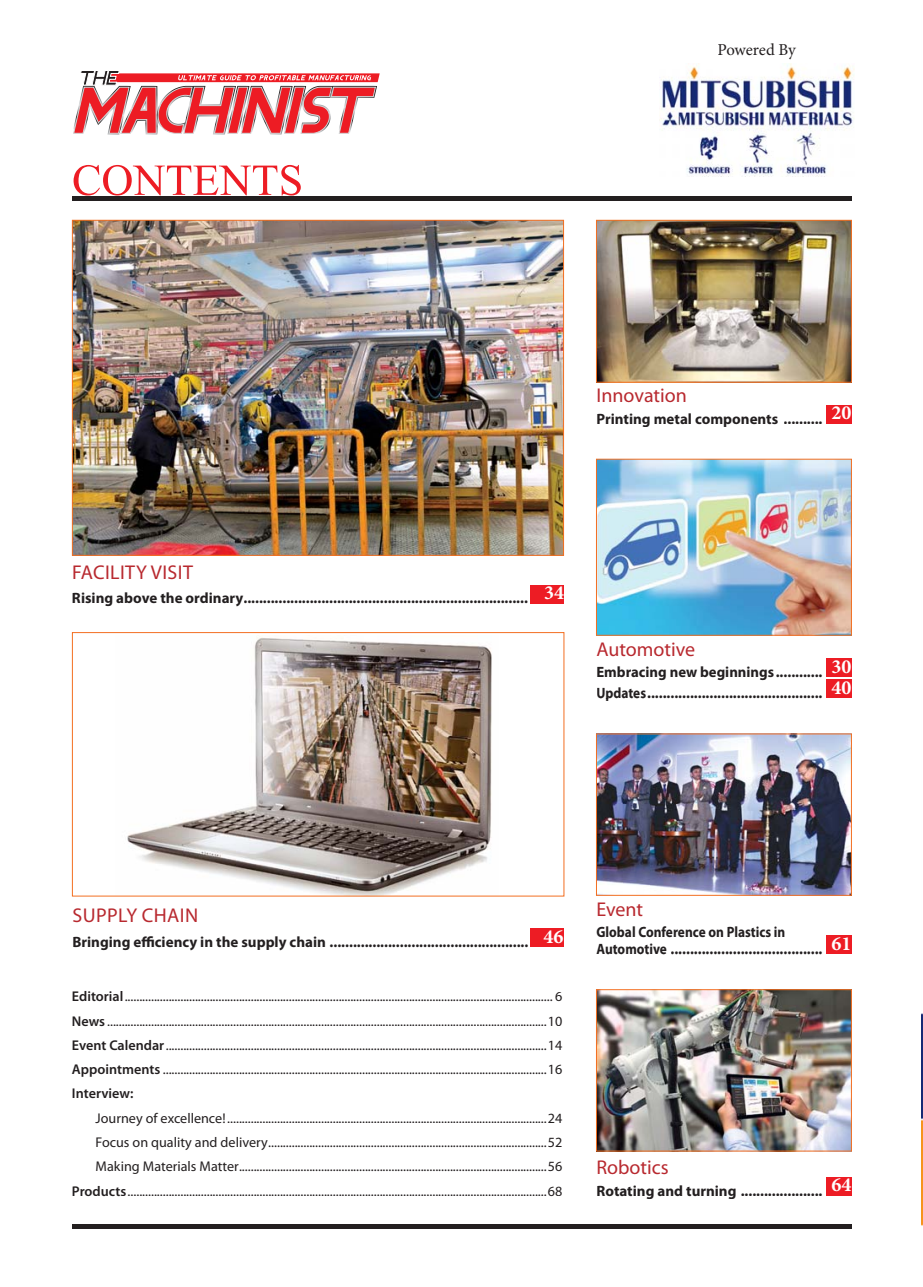
<style>
.page{position:relative;width:923px;height:1287px;background:#fff}
.page>*{position:absolute;margin:0;border:0;box-sizing:border-box;transform-origin:0 0}
.t1{font:54.95px "Aparajita";color:#ed1c24}
.t2{font:19.95px "Myriad Pro";color:#b8292f}
.t3{font:19.95px "Myriad Pro";letter-spacing:.02em;color:#b8292f}
.t4{font:16.62px "Minion Pro";letter-spacing:-.01em;color:#231f20}
.t5{font:700 15.05px/21.3px "Myriad Pro";color:#231f20}
.t6{font:700 15.05px/16.6px "Myriad Pro";color:#231f20;scale:.89 1}
.t7{font:14.17px/24.3px "Myriad Pro";color:#231f20;text-align:justify}
.s1{font-weight:600}
</style>
<div class="page">
<img style="left:921px;top:1013px;width:1px;height:213px">
<img style="left:74px;top:222px;width:487px;height:332px">
<div style="left:530px;top:585px;width:34px;height:18px;background:#ed1c24"></div>
<img style="left:127px;top:637px;width:365px;height:257px">
<div style="left:72px;top:632px;width:492px;height:264px;border:1px solid #f36f21"></div>
<div style="left:529px;top:928px;width:34px;height:19px;background:#ed1c24"></div>
<div style="left:72px;top:1224px;width:778px;height:5px;background:#231f20"></div>
<div style="left:72px;top:196px;width:778px;height:5px;background:#231f20"></div>
<img style="left:598px;top:735px;width:251px;height:159px">
<div style="left:596px;top:733px;width:255px;height:163px;border:1px solid #f36f21"></div>
<div style="left:825px;top:935px;width:26px;height:19px;background:#ed1c24"></div>
<img style="left:598px;top:991px;width:251px;height:158px">
<div style="left:596px;top:989px;width:255px;height:162px;border:1px solid #f36f21"></div>
<div style="left:825px;top:1177px;width:26px;height:18px;background:#ed1c24"></div>
<img style="left:598px;top:222px;width:251px;height:159px">
<div style="left:596px;top:220px;width:255px;height:163px;border:1px solid #f36f21"></div>
<div style="left:825px;top:405px;width:26px;height:18px;background:#ed1c24"></div>
<img style="left:598px;top:461px;width:251px;height:173px">
<div style="left:596px;top:459px;width:255px;height:177px;border:1px solid #f36f21"></div>
<div style="left:825px;top:658px;width:26px;height:19px;background:#ed1c24"></div>
<div style="left:825px;top:680px;width:26px;height:18px;background:#ed1c24"></div>
<svg style="left:73px;top:71px;width:306px;height:64px"></svg>
<img style="left:659px;top:64px;width:195px;height:112px">
<h1 class="t1" style="left:72px;top:144px;width:233px">CONTENTS</h1>
<p class="t4" style="left:717px;top:39px;width:80px">Powered By</p>
<h2 class="t2" style="left:596px;top:387px;width:92px">Innovation</h2>
<p class="t5" style="left:596px;top:409px;width:256px">Printing metal components .......... <sup>20</sup></p>
<h2 class="t3" style="left:72px;top:564px;width:122px">FACILITY VISIT</h2>
<p class="t5" style="left:72px;top:588px;width:493px">Rising above the ordinary......................................................................... <sup>34</sup></p>
<h2 class="t2" style="left:596px;top:640px;width:100px">Automotive</h2>
<p class="t5" style="left:596px;top:662px;width:256px">Embracing new beginnings............ <sup>30<br></sup>Updates............................................. <sup>40</sup></p>
<h2 class="t3" style="left:73px;top:907px;width:127px">SUPPLY CHAIN</h2>
<p class="t5" style="left:72px;top:932px;width:492px">Bringing efficiency in the supply chain ................................................... <sup>46</sup></p>
<p class="t7" style="left:72px;top:985px;width:492px"><span class="s1">Editorial</span>.................................................................................................................................................. 6<br><span class="s1">News</span> ......................................................................................................................................................10<br><span class="s1">Event Calendar</span>..................................................................................................................................14<br><span class="s1">Appointments</span> ...................................................................................................................................16<br><span class="s1">Interview:</span></p>
<p class="t7" style="left:72px;top:1106px;width:492px;text-align:right">Journey of excellence! .............................................................................................................24<br>Focus on quality and delivery ...............................................................................................52<br>Making Materials Matter.........................................................................................................56<br><span class="s1">Products</span>...............................................................................................................................................68</p>
<h2 class="t2" style="left:596px;top:901px;width:48px">Event</h2>
<p class="t6" style="left:596px;top:925px;width:288px">Global Conference on Plastics in<br>Automotive ....................................... <sup>61</sup></p>
<h2 class="t2" style="left:596px;top:1159px;width:74px">Robotics</h2>
<p class="t5" style="left:596px;top:1180px;width:256px">Rotating and turning ..................... <sup>64</sup></p>
</div>
